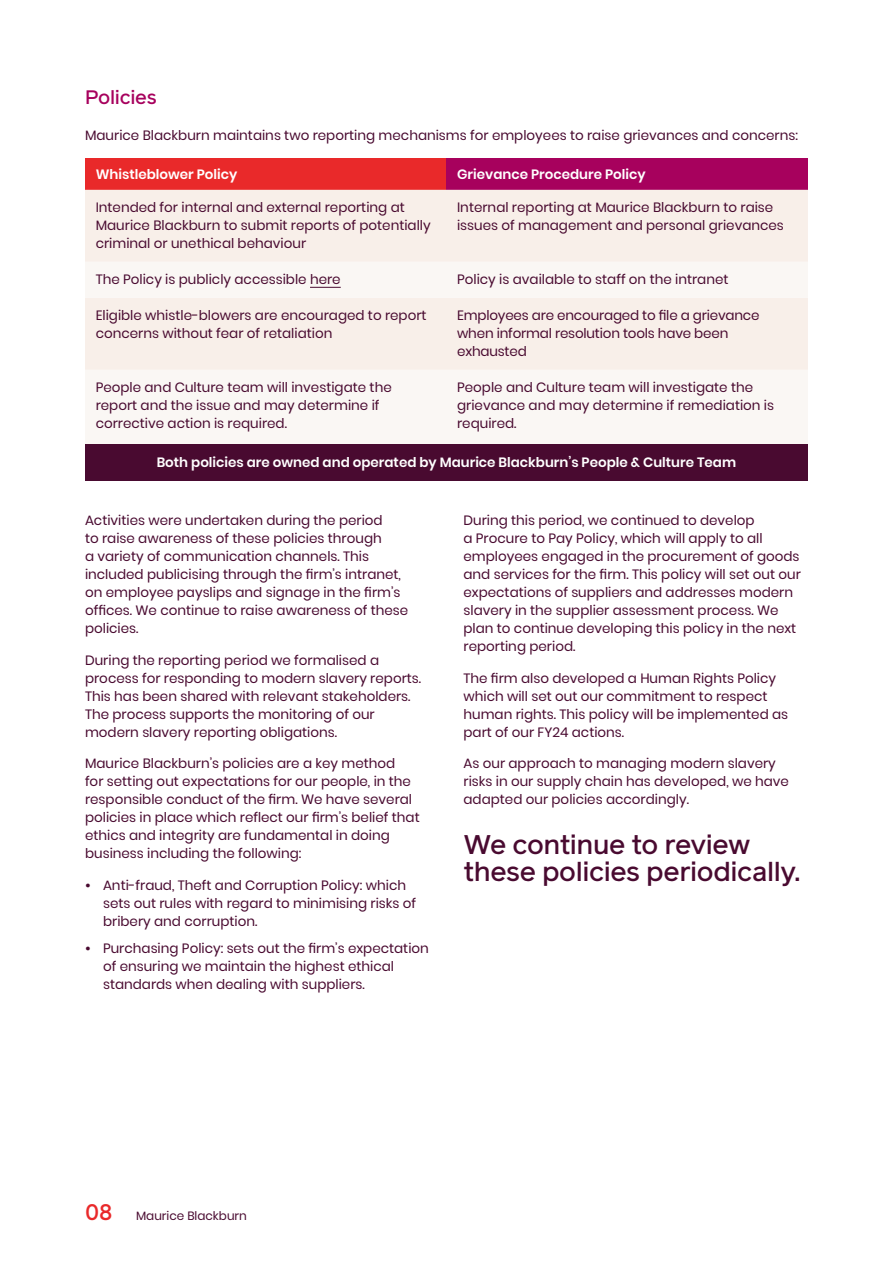
<style>
.page{position:relative;width:893px;height:1263px;background:#fff}
.page>*{position:absolute;margin:0;border:0;box-sizing:border-box;transform-origin:0 0}
.Pull_quote_18_18pt{font:500 27px/27px "Reader Pro";letter-spacing:-.015em;color:#490a30}
.Subhead_1_13_15pt{font:500 19.5px "Reader Pro";letter-spacing:-.015em;color:#a7015d}
.Body_copy_9_12pt{font:13.5px/18px "Poppins";color:#490a30}
.Body_copy_9_12pt-2{font:600 13.5px "Poppins";color:#fff}
.t1{font:12px "Poppins";color:#490a30}
.s1{font-weight:600}
.s2{font-family:"Reader Pro";font-weight:500;font-size:22.5px;color:#e9292a}
</style>
<div class="page">
<div style="left:85px;top:158px;width:361px;height:32px;background:#e9292a"></div>
<div style="left:446px;top:158px;width:362px;height:32px;background:#a7015d"></div>
<div style="left:85px;top:190px;width:723px;height:72px;background:#f8efe9"></div>
<svg style="left:85px;top:262px;width:723px;height:182px;fill:#faf7f4"></svg>
<div style="left:85px;top:444px;width:723px;height:36px;background:#490a30"></div>
<hr style="left:310px;top:287px;width:31px;height:1px;background:#490a30">
<p class="Subhead_1_13_15pt" style="left:85px;top:84px;width:73px">Policies</p>
<p class="Body_copy_9_12pt" style="left:85px;top:127px;width:714px">Maurice Blackburn maintains two reporting mechanisms for employees to raise grievances and concerns:</p>
<p class="Body_copy_9_12pt-2" style="left:96px;top:166px;width:143px">Whistleblower Policy</p>
<p class="Body_copy_9_12pt-2" style="left:457px;top:166px;width:190px">Grievance Procedure Policy</p>
<p class="Body_copy_9_12pt" style="left:96px;top:199px;width:337px">Intended for internal and external reporting at<br>Maurice Blackburn to submit reports of potentially criminal or unethical behaviour</p>
<p class="Body_copy_9_12pt" style="left:457px;top:199px;width:328px">Internal reporting at Maurice Blackburn to raise issues of management and personal grievances</p>
<p class="Body_copy_9_12pt" style="left:96px;top:271px;width:247px">The Policy is publicly accessible here</p>
<p class="Body_copy_9_12pt" style="left:457px;top:271px;width:273px">Policy is available to staff on the intranet</p>
<p class="Body_copy_9_12pt" style="left:96px;top:307px;width:332px">Eligible whistle-blowers are encouraged to report concerns without fear of retaliation</p>
<p class="Body_copy_9_12pt" style="left:457px;top:307px;width:304px">Employees are encouraged to file a grievance when informal resolution tools have been exhausted</p>
<p class="Body_copy_9_12pt" style="left:96px;top:379px;width:298px">People and Culture team will investigate the report and the issue and may determine if corrective action is required.</p>
<p class="Body_copy_9_12pt" style="left:457px;top:379px;width:318px">People and Culture team will investigate the grievance and may determine if remediation is required.</p>
<p class="Body_copy_9_12pt-2" style="left:157px;top:454px;width:581px">Both policies are owned and operated by Maurice Blackburn’s People &amp; Culture Team</p>
<p class="Body_copy_9_12pt" style="left:85px;top:511px;width:325px">Activities were undertaken during the period<br>to raise awareness of these policies through<br>a variety of communication channels. This included publicising through the firm’s intranet, on employee payslips and signage in the firm’s offices. We continue to raise awareness of these policies.</p>
<p class="Body_copy_9_12pt" style="left:85px;top:651px;width:338px">During the reporting period we formalised a process for responding to modern slavery reports.<br>This has been shared with relevant stakeholders.<br>The process supports the monitoring of our modern slavery reporting obligations.</p>
<p class="Body_copy_9_12pt" style="left:85px;top:754px;width:336px">Maurice Blackburn’s policies are a key method<br>for setting out expectations for our people, in the responsible conduct of the firm. We have several policies in place which reflect our firm’s belief that ethics and integrity are fundamental in doing business including the following:</p>
<p class="Body_copy_9_12pt" style="left:103px;top:876px;width:315px;text-indent:-18px"><span class="s1">•</span> Anti-fraud, Theft and Corruption Policy: which sets out rules with regard to minimising risks of bribery and corruption.</p>
<p class="Body_copy_9_12pt" style="left:103px;top:939px;width:327px;text-indent:-18px"><span class="s1">•</span> Purchasing Policy: sets out the firm’s expectation of ensuring we maintain the highest ethical standards when dealing with suppliers.</p>
<p class="Body_copy_9_12pt" style="left:463px;top:511px;width:339px">During this period, we continued to develop<br>a Procure to Pay Policy, which will apply to all employees engaged in the procurement of goods and services for the firm. This policy will set out our expectations of suppliers and addresses modern slavery in the supplier assessment process. We plan to continue developing this policy in the next reporting period.</p>
<p class="Body_copy_9_12pt" style="left:463px;top:669px;width:326px">The firm also developed a Human Rights Policy which will set out our commitment to respect human rights. This policy will be implemented as part of our FY24 actions.</p>
<p class="Body_copy_9_12pt" style="left:463px;top:754px;width:327px">As our approach to managing modern slavery risks in our supply chain has developed, we have adapted our policies accordingly.</p>
<p class="Pull_quote_18_18pt" style="left:463px;top:830px;width:338px">We continue to review these policies periodically.</p>
<p class="t1" style="left:85px;top:1209px;width:163px"><span class="s2">08</span> Maurice Blackburn</p>
</div>
